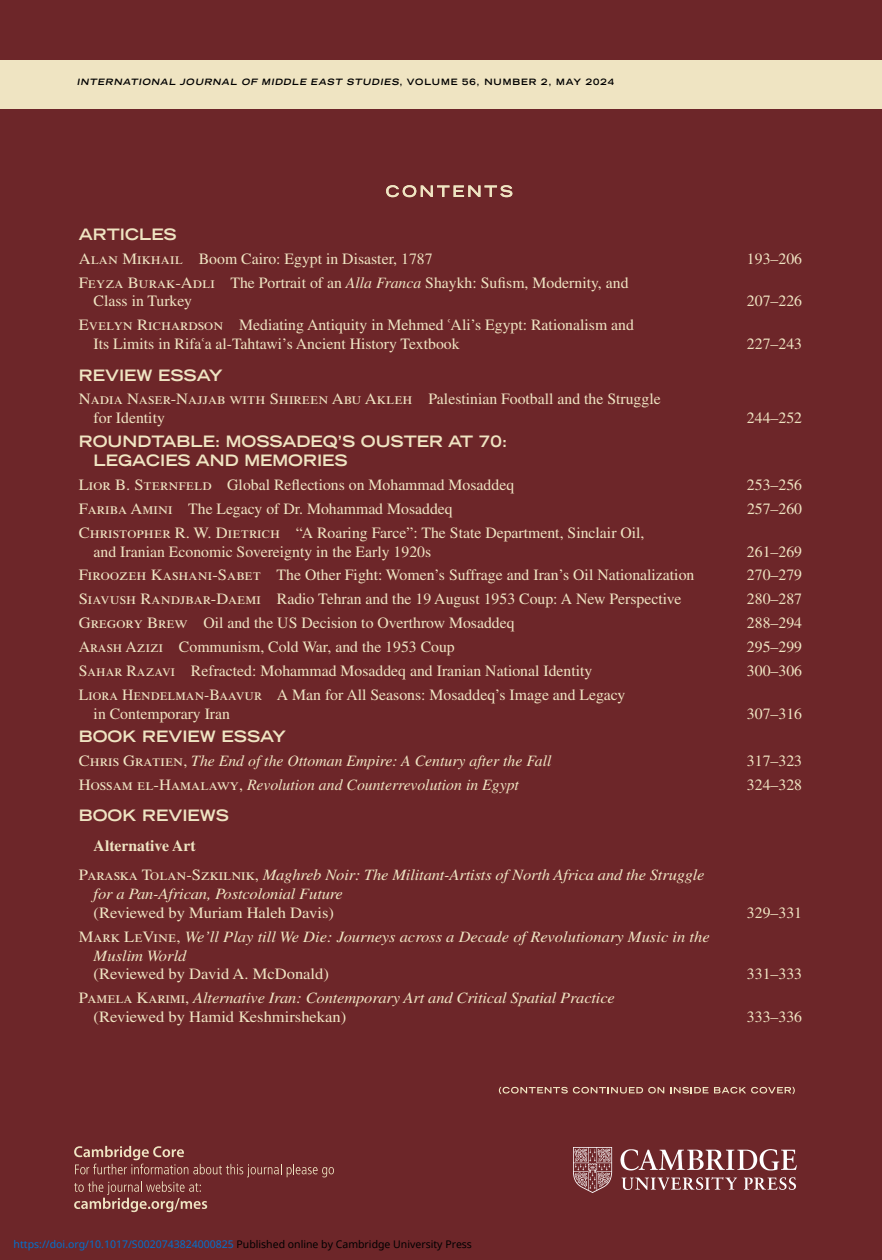
<style>
.page{position:relative;width:882px;height:1260px;background:#6d2629}
.page>*{position:absolute;margin:0;border:0;box-sizing:border-box;transform-origin:0 0}
.t1{font:15.75px/18.9px "Times LT Std";color:#efe4c2;scale:1.05 1}
.t2{font:italic 15.75px/18.9px "Times LT Std";letter-spacing:-.01em;color:#efe4c2;scale:1.05 1}
.t3{font:15.75px/18.9px "Times LT Std";color:#efe4c2}
.t4{font:italic 15.75px "Times LT Std";letter-spacing:-.01em;color:#efe4c2}
.t5{font:700 expanded 15.75px/18.9px "Trade Gothic LH";color:#efe4c2}
.t6{font:10.5px "Noto Sans";color:#0172cf}
.t7{font:italic 700 expanded 8.75px "Trade Gothic LH";letter-spacing:.08em;color:#000}
.s1{font-style:normal}
.s2{font-style:italic}
.s3{font-family:"STIX General"}
.s4{font-weight:700;font-style:normal}
.s5{color:#000}
</style>
<div class="page">
<div style="left:0;top:60px;width:882px;height:49px;background:#efe4c2"></div>
<svg style="left:74px;top:1146px;width:260px;height:66px"></svg>
<svg style="left:386px;top:185px;width:126px;height:12px"></svg>
<svg style="left:499px;top:1087px;width:165px;height:7px"></svg>
<svg style="left:670px;top:1087px;width:125px;height:7px"></svg>
<img style="left:573px;top:1147px;width:223px;height:46px">
<p class="t7" style="left:77px;top:78px;width:539px">INTERNATIONAL JOURNAL OF MIDDLE EAST STUDIES<span class="s1">, VO LU M E 5 6 , N U M B E R 2 , M AY 2 0 2 4</span></p>
<p class="t5" style="left:79px;top:226px;width:99px">ARTICLES</p>
<p class="t1" style="left:79px;top:250px;width:339px">Alan Mikhail Boom Cairo: Egypt in Disaster, 1787</p>
<p class="t3" style="left:747px;top:250px;width:57px">193–206</p>
<p class="t1" style="left:94px;top:274px;width:511px;text-indent:-15px">Feyza Burak-Adli The Portrait of an <span class="s2">Alla Franca</span> Shaykh: Sufism, Modernity, and<br>Class in Turkey</p>
<p class="t3" style="left:747px;top:293px;width:57px">207–226</p>
<p class="t1" style="left:94px;top:317px;width:516px;text-indent:-15px">Evelyn Richardson Mediating Antiquity in Mehmed <span class="s3">ʿ</span>Ali’s Egypt: Rationalism and<br>Its Limits in Rifa<span class="s3">ʿ</span>a al-Tahtawi’s Ancient History Textbook</p>
<p class="t5" style="left:79px;top:367px;width:145px">REVIEW ESSAY</p>
<p class="t1" style="left:94px;top:391px;width:542px;text-indent:-15px">Nadia Naser-Najjab with Shireen Abu Akleh Palestinian Football and the Struggle for Identity</p>
<p class="t3" style="left:747px;top:336px;width:57px">227–243</p>
<p class="t3" style="left:747px;top:410px;width:57px">244–252</p>
<p class="t5" style="left:94px;top:433px;width:415px;text-indent:-15px">ROUNDTABLE: MOSSADEQ’S OUSTER AT 70:<br>LEGACIES AND MEMORIES</p>
<p class="t1" style="left:79px;top:477px;width:416px">Lior B. Sternfeld Global Reflections on Mohammad Mosaddeq</p>
<p class="t3" style="left:747px;top:477px;width:57px">253 –256</p>
<p class="t1" style="left:79px;top:501px;width:358px">Fariba Amini The Legacy of Dr. Mohammad Mosaddeq</p>
<p class="t3" style="left:747px;top:501px;width:57px">257–260</p>
<p class="t1" style="left:94px;top:524px;width:526px;text-indent:-15px">Christopher R. W. Dietrich “A Roaring Farce”: The State Department, Sinclair Oil, and Iranian Economic Sovereignty in the Early 1920s</p>
<p class="t3" style="left:747px;top:543px;width:57px">261–269</p>
<p class="t1" style="left:79px;top:567px;width:588px">Firoozeh Kashani-Sabet The Other Fight: Women’s Suffrage and Iran’s Oil Nationalization</p>
<p class="t3" style="left:747px;top:567px;width:57px">270–279</p>
<p class="t1" style="left:79px;top:591px;width:575px">Siavush Randjbar-Daemi Radio Tehran and the 19 August 1953 Coup: A New Perspective</p>
<p class="t3" style="left:747px;top:591px;width:57px">280–287</p>
<p class="t1" style="left:79px;top:615px;width:417px">Gregory Brew Oil and the US Decision to Overthrow Mosaddeq</p>
<p class="t3" style="left:747px;top:615px;width:57px">288–294</p>
<p class="t3" style="left:79px;top:639px;width:377px">Arash Azizi Communism, Cold War, and the 1953 Coup</p>
<p class="t3" style="left:747px;top:639px;width:57px">295–299</p>
<p class="t3" style="left:79px;top:663px;width:515px">Sahar Razavi Refracted: Mohammad Mosaddeq and Iranian National Identity</p>
<p class="t3" style="left:747px;top:663px;width:57px">300–306</p>
<p class="t3" style="left:94px;top:686px;width:533px;text-indent:-15px">Liora Hendelman-Baavur A Man for All Seasons: Mosaddeq’s Image and Legacy in Contemporary Iran</p>
<p class="t3" style="left:747px;top:705px;width:57px">307–316</p>
<p class="t5" style="left:79px;top:729px;width:209px">BOOK REVIEW ESSAY</p>
<p class="t4" style="left:79px;top:755px;width:474px"><span class="s1">Chris Gratien,</span> The End of the Ottoman Empire: A Century after the Fall</p>
<p class="t3" style="left:747px;top:753px;width:57px">317–323</p>
<p class="t4" style="left:79px;top:779px;width:442px"><span class="s1">Hossam el-Hamalawy,</span> Revolution and Counterrevolution in Egypt</p>
<p class="t3" style="left:747px;top:777px;width:57px">324–328</p>
<p class="t5" style="left:79px;top:808px;width:152px">BOOK REVIEWS</p>
<p class="t2" style="left:79px;top:833px;width:598px;line-height:28.9px;text-indent:15px"><span class="s4">Alternative Art<br></span><span class="s1">Paraska Tolan-Szkilnik,</span> Maghreb Noir: The Militant-Artists of North Africa and the Struggle</p>
<p class="t2" style="left:94px;top:885px;width:239px">for a Pan-African, Postcolonial Future</p>
<p class="t1" style="left:94px;top:905px;width:230px">(Reviewed by Muriam Haleh Davis)</p>
<p class="t3" style="left:747px;top:905px;width:57px">329–331</p>
<p class="t2" style="left:94px;top:928px;width:588px;text-indent:-15px"><span class="s1">Mark LeVine,</span> We’ll Play till We Die: Journeys across a Decade of Revolutionary Music in the<br>Muslim World</p>
<p class="t1" style="left:94px;top:966px;width:226px">(Reviewed by David A. McDonald)</p>
<p class="t3" style="left:747px;top:966px;width:57px">331–333</p>
<p class="t2" style="left:94px;top:990px;width:498px;text-indent:-15px"><span class="s1">Pamela Karimi,</span> Alternative Iran: Contemporary Art and Critical Spatial Practice <span class="s1">(Reviewed by Hamid Keshmirshekan)</span></p>
<p class="t3" style="left:747px;top:1009px;width:57px">333–336</p>
<p class="t6" style="left:14px;top:1236px;width:460px">https://doi.org/10.1017/S0020743824000825 <span class="s5">Published online by Cambridge University Press</span></p>
</div>
